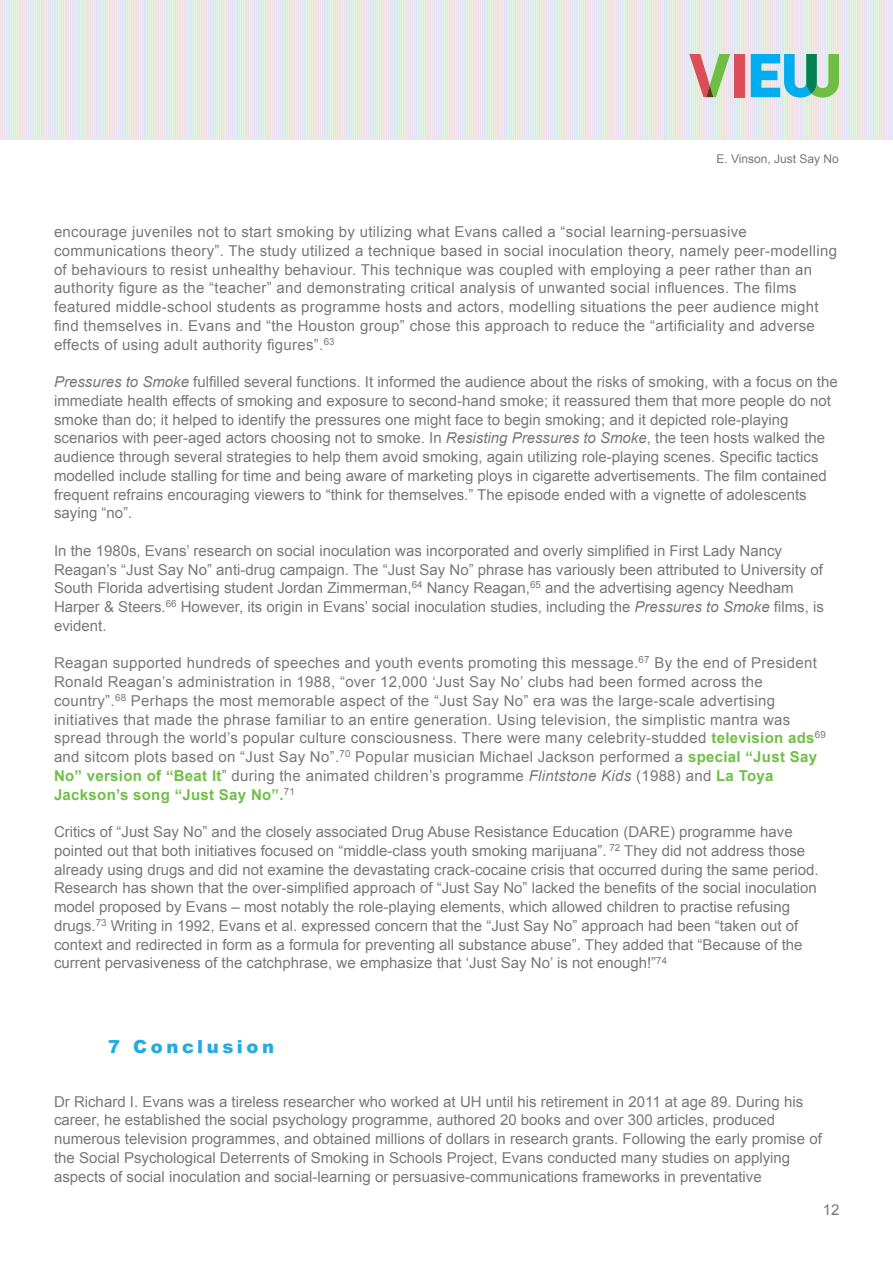
<style>
.page{position:relative;width:893px;height:1263px;background:#fff}
.page>*{position:absolute;margin:0;border:0;box-sizing:border-box;transform-origin:0 0}
.A_head{font:900 18px "Arial";letter-spacing:.2em;color:#22abe2}
.Body_text_next{font:15px/18.8px "Arial";color:#797877}
.Body_text_next-2{font:15px/18.8px "Arial";letter-spacing:.02em;color:#797877}
.Body_text_first{font:15px/18.8px "Arial";color:#797877}
.t1{font:12px "Arial";color:#797877}
.s1{font-style:italic}
.s2{font-weight:700;color:#70bf47}
</style>
<div class="page">
<img style="left:0;top:0;width:893px;height:140px">
<div style="left:734px;top:54px;width:10px;height:43px;background:#db4d58"></div>
<svg style="left:751px;top:54px;width:88px;height:44px;background:#64c0c4"></svg>
<svg style="left:689px;top:54px;width:41px;height:43px;background:#c6b69c"></svg>
<p class="t1" style="left:716px;top:151px;width:124px">E. Vinson, Just Say No</p>
<p class="Body_text_next-2" style="left:54px;top:223px;width:785px">encourage juveniles not to start smoking by utilizing what Evans called a “social learning-persuasive communications theory”. The study utilized a technique based in social inoculation theory, namely peer-modelling of behaviours to resist unhealthy behaviour. This technique was coupled with employing a peer rather than an authority figure as the “teacher” and demonstrating critical analysis of unwanted social influences. The films featured middle-school students as programme hosts and actors, modelling situations the peer audience might find themselves in. Evans and “the Houston group” chose this approach to reduce the “artificiality and adverse effects of using adult authority figures”.<sup>63</sup></p>
<p class="Body_text_next" style="left:54px;top:373px;width:785px"><span class="s1">Pressures to Smoke</span> fulfilled several functions. It informed the audience about the risks of smoking, with a focus on the immediate health effects of smoking and exposure to second-hand smoke; it reassured them that more people do not smoke than do; it helped to identify the pressures one might face to begin smoking; and it depicted role-playing scenarios with peer-aged actors choosing not to smoke. In <span class="s1">Resisting Pressures to Smoke</span>, the teen hosts walked the audience through several strategies to help them avoid smoking, again utilizing role-playing scenes. Specific tactics modelled include stalling for time and being aware of marketing ploys in cigarette advertisements. The film contained frequent refrains encouraging viewers to “think for themselves.” The episode ended with a vignette of adolescents saying “no”.</p>
<p class="Body_text_next" style="left:54px;top:541px;width:771px">In the 1980s, Evans’ research on social inoculation was incorporated and overly simplified in First Lady Nancy Reagan’s “Just Say No” anti-drug campaign. The “Just Say No” phrase has variously been attributed to University of South Florida advertising student Jordan Zimmerman,<sup>64</sup> Nancy Reagan,<sup>65</sup> and the advertising agency Needham Harper &amp; Steers.<sup>66</sup> However, its origin in Evans’ social inoculation studies, including the <span class="s1">Pressures to Smoke</span> films, is evident.</p>
<p class="Body_text_next-2" style="left:54px;top:654px;width:773px">Reagan supported hundreds of speeches and youth events promoting this message.<sup>67</sup> By the end of President Ronald Reagan’s administration in 1988, “over 12,000 ‘Just Say No’ clubs had been formed across the country”.<sup>68</sup> Perhaps the most memorable aspect of the “Just Say No” era was the large-scale advertising initiatives that made the phrase familiar to an entire generation. Using television, the simplistic mantra was spread through the world’s popular culture consciousness. There were many celebrity-studded <span class="s2">television ads</span><sup>69 </sup>and sitcom plots based on “Just Say No”.<sup>70</sup> Popular musician Michael Jackson performed a <span class="s2">special “Just Say No” version of “Beat It</span>” during the animated children’s programme <span class="s1">Flintstone Kids</span> (1988) and <span class="s2">La Toya Jackson’s song “Just Say No”.</span><sup>71</sup></p>
<p class="Body_text_next" style="left:54px;top:823px;width:766px">Critics of “Just Say No” and the closely associated Drug Abuse Resistance Education (DARE) programme have pointed out that both initiatives focused on “middle-class youth smoking marijuana”. <sup>72</sup> They did not address those already using drugs and did not examine the devastating crack-cocaine crisis that occurred during the same period.<br>Research has shown that the over-simplified approach of “Just Say No” lacked the benefits of the social inoculation model proposed by Evans – most notably the role-playing elements, which allowed children to practise refusing drugs.<sup>73</sup> Writing in 1992, Evans et al. expressed concern that the “Just Say No” approach had been “taken out of context and redirected in form as a formula for preventing all substance abuse”. They added that “Because of the current pervasiveness of the catchphrase, we emphasize that ‘Just Say No’ is not enough!”<sup>74</sup></p>
<p class="A_head" style="left:108px;top:1033px;width:168px">7 Conclusion</p>
<p class="Body_text_first" style="left:54px;top:1092px;width:769px">Dr Richard I. Evans was a tireless researcher who worked at UH until his retirement in 2011 at age 89. During his career, he established the social psychology programme, authored 20 books and over 300 articles, produced numerous television programmes, and obtained millions of dollars in research grants. Following the early promise of the Social Psychological Deterrents of Smoking in Schools Project, Evans conducted many studies on applying aspects of social inoculation and social-learning or persuasive-communications frameworks in preventative</p>
<p class="Body_text_next" style="left:823px;top:1201px;width:18px">12</p>
</div>
